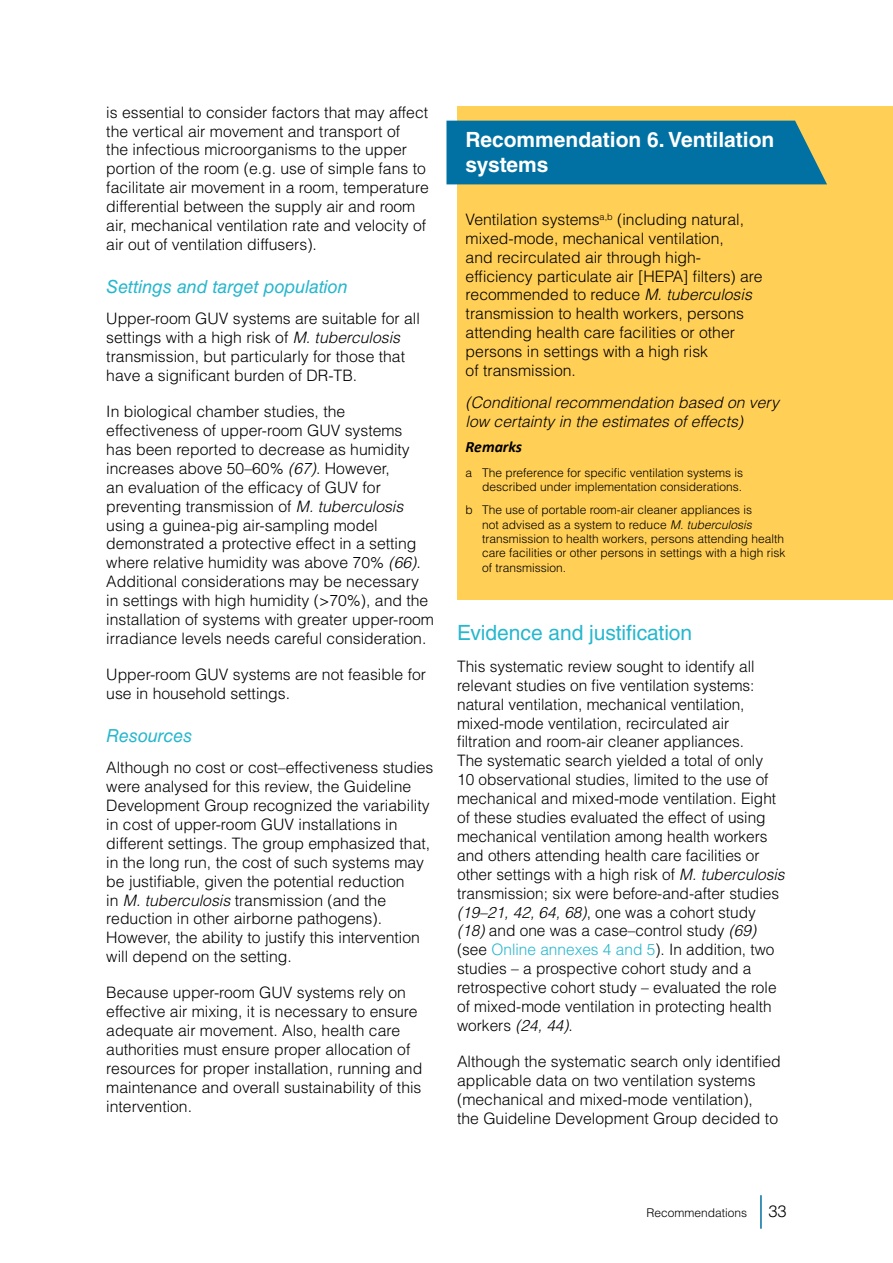
<style>
.page{position:relative;width:893px;height:1263px;background:#fff}
.page>*{position:absolute;margin:0;border:0;box-sizing:border-box;transform-origin:0 0}
.t1{font:700 21px/25.2px "Helvetica LT Std";color:#fff}
.t2{font:21px "Helvetica LT Std";color:#26b7cd}
.t3{font:italic 18px "Helvetica LT Std";letter-spacing:-.005em;color:#26b7cd}
.t4{font:300 16.5px "Helvetica LT Std";color:#000}
.t5{font:300 15.75px/18.9px "Helvetica LT Std";color:#000}
.t6{font:italic 300 15.75px/18.9px "Helvetica LT Std";color:#000}
.t7{font:italic 700 15.75px "Calibri";color:#000}
.t8{font:300 12px/14.4px "Helvetica LT Std";color:#000;text-align:right}
.s1{font-style:italic}
.s2{color:#26b7cd}
</style>
<div class="page">
<hr style="left:760px;top:1196px;width:2px;height:32px;background:#0071a2">
<div style="left:457px;top:106px;width:436px;height:494px;background:#ffcf56"></div>
<div style="left:446px;top:121px;width:381px;height:63px;background:#0071a2"></div>
<p class="t5" style="left:106px;top:102px;width:324px">is essential to consider factors that may affect the vertical air movement and transport of<br>the infectious microorganisms to the upper portion of the room (e.g. use of simple fans to facilitate air movement in a room, temperature differential between the supply air and room air, mechanical ventilation rate and velocity of air out of ventilation diffusers).</p>
<p class="t3" style="left:106px;top:276px;width:243px">Settings and target population</p>
<p class="t5" style="left:106px;top:309px;width:315px">Upper-room GUV systems are suitable for all settings with a high risk of <span class="s1">M. tuberculosis </span>transmission, but particularly for those that have a significant burden of DR-TB.</p>
<p class="t5" style="left:106px;top:402px;width:329px">In biological chamber studies, the effectiveness of upper-room GUV systems<br>has been reported to decrease as humidity increases above 50–60% <span class="s1">(67)</span>. However,<br>an evaluation of the efficacy of GUV for preventing transmission of <span class="s1">M. tuberculosis </span>using a guinea-pig air-sampling model demonstrated a protective effect in a setting where relative humidity was above 70% <span class="s1">(66)</span>.<br>Additional considerations may be necessary in settings with high humidity (&gt;70%), and the installation of systems with greater upper-room irradiance levels needs careful consideration.</p>
<p class="t5" style="left:106px;top:665px;width:321px">Upper-room GUV systems are not feasible for use in household settings.</p>
<p class="t3" style="left:106px;top:725px;width:88px">Resources</p>
<p class="t5" style="left:106px;top:758px;width:329px">Although no cost or cost–effectiveness studies were analysed for this review, the Guideline Development Group recognized the variability in cost of upper-room GUV installations in different settings. The group emphasized that, in the long run, the cost of such systems may be justifiable, given the potential reduction<br>in <span class="s1">M. tuberculosis</span> transmission (and the reduction in other airborne pathogens).<br>However, the ability to justify this intervention will depend on the setting.</p>
<p class="t5" style="left:106px;top:983px;width:318px">Because upper-room GUV systems rely on effective air mixing, it is necessary to ensure adequate air movement. Also, health care authorities must ensure proper allocation of resources for proper installation, running and maintenance and overall sustainability of this intervention.</p>
<h1 class="t1" style="left:466px;top:126px;width:310px">Recommendation 6. Ventilation systems</h1>
<p class="t5" style="left:466px;top:210px;width:299px">Ventilation systems<sup>a,b</sup> (including natural, mixed-mode, mechanical ventilation,<br>and recirculated air through high&shy;efficiency particulate air [HEPA] filters) are recommended to reduce <span class="s1">M. tuberculosis </span>transmission to health workers, persons attending health care facilities or other persons in settings with a high risk<br>of transmission.</p>
<p class="t6" style="left:466px;top:393px;width:315px">(Conditional recommendation based on very low certainty in the estimates of effects)</p>
<p class="t7" style="left:466px;top:435px;width:58px">Remarks</p>
<p class="t8" style="left:466px;top:465px;width:279px">a The preference for specific ventilation systems is described under implementation considerations.</p>
<p class="t8" style="left:482px;top:503px;width:305px;text-align:left;text-indent:-16px">b The use of portable room-air cleaner appliances is<br>not advised as a system to reduce <span class="s1">M. tuberculosis </span>transmission to health workers, persons attending health care facilities or other persons in settings with a high risk of transmission.</p>
<h1 class="t2" style="left:457px;top:621px;width:237px">Evidence and justification</h1>
<p class="t5" style="left:457px;top:657px;width:329px">This systematic review sought to identify all relevant studies on five ventilation systems: natural ventilation, mechanical ventilation, mixed-mode ventilation, recirculated air filtration and room-air cleaner appliances.<br>The systematic search yielded a total of only<br>10 observational studies, limited to the use of mechanical and mixed-mode ventilation. Eight of these studies evaluated the effect of using mechanical ventilation among health workers and others attending health care facilities or other settings with a high risk of <span class="s1">M. tuberculosis </span>transmission; six were before-and-after studies <span class="s1">(19–21, 42, 64, 68)</span>, one was a cohort study <span class="s1">(18)</span> and one was a case–control study <span class="s1">(69) </span>(see <span class="s2">Online annexes 4 and 5</span>). In addition, two studies – a prospective cohort study and a retrospective cohort study – evaluated the role of mixed-mode ventilation in protecting health workers <span class="s1">(24, 44)</span>.</p>
<p class="t5" style="left:457px;top:1052px;width:325px">Although the systematic search only identified applicable data on two ventilation systems (mechanical and mixed-mode ventilation),<br>the Guideline Development Group decided to</p>
<p class="t8" style="left:646px;top:1205px;width:102px">Recommendations</p>
<p class="t4" style="left:768px;top:1200px;width:20px">33</p>
</div>
